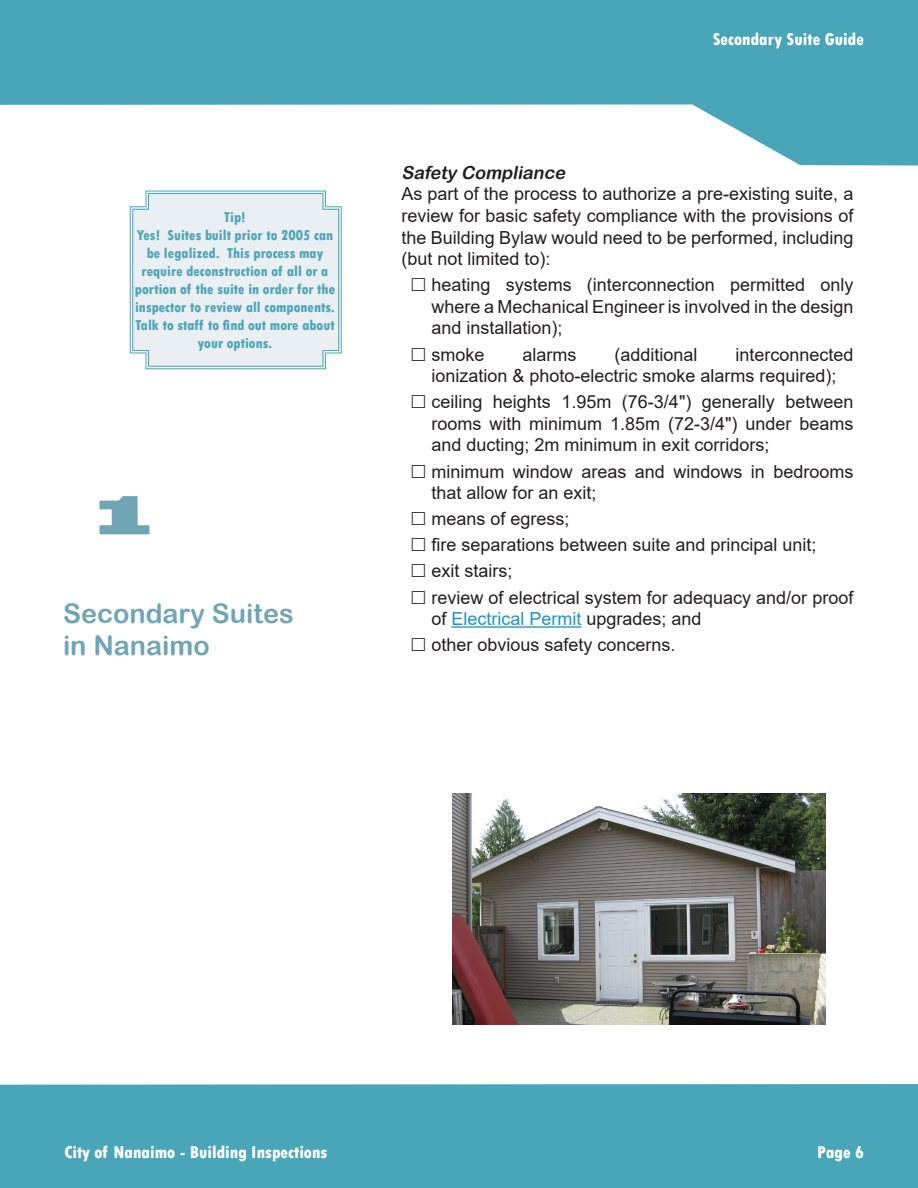
<style>
.page{position:relative;width:918px;height:1188px;background:#fff}
.page>*{position:absolute;margin:0;border:0;box-sizing:border-box;transform-origin:0 0}
.t1{font:51px "Blackoak Std";color:#70a5b6}
.t2{font:27px/32.4px "Arial Rounded MT Bold";color:#70a5b6}
.t3{font:18px/21.6px "Arial";color:#231f20;text-align:justify}
.t4{font:800 condensed 18px "Tw Cen";color:#fff}
.t5{font:italic 18px "Arial Rounded MT Bold";color:#231f20}
.t6{font:800 condensed 15px/18px "Tw Cen";color:#50a5b7;text-align:center}
.s1{color:#1f92cf}
</style>
<div class="page">
<svg style="left:0;top:0;width:918px;height:166px;fill:#49a5b8"></svg>
<svg style="left:0;top:1024px;width:918px;height:164px;fill:#49a5b8"></svg>
<hr style="left:451px;top:626px;width:130px;height:2px;background:#1f92cf">
<svg style="left:130px;top:191px;width:212px;height:178px"></svg>
<img style="left:453px;top:793px;width:373px;height:231px">
<p class="t6" style="left:224px;top:208px;width:23px">Tip!</p>
<p class="t6" style="left:135px;top:226px;width:202px">Yes! Suites built prior to 2005 can be legalized. This process may require deconstruction of all or a portion of the suite in order for the inspector to review all components.<br>Talk to staff to find out more about your options.</p>
<h1 class="t1" style="left:98px;top:481px;width:54px">1</h1>
<h2 class="t2" style="left:63px;top:597px;width:232px">Secondary Suites in Nanaimo</h2>
<p class="t4" style="left:713px;top:28px;width:153px">Secondary Suite Guide</p>
<p class="t5" style="left:401px;top:162px;width:169px">Safety Compliance</p>
<p class="t3" style="left:401px;top:183px;width:454px">As part of the process to authorize a pre-existing suite, a review for basic safety compliance with the provisions of the Building Bylaw would need to be performed, including (but not limited to):</p>
<p class="t3" style="left:431px;top:274px;width:424px">heating systems (interconnection permitted only where a Mechanical Engineer is involved in the design and installation);</p>
<p class="t3" style="left:431px;top:343px;width:55px">smoke</p>
<p class="t3" style="left:522px;top:343px;width:55px">alarms</p>
<p class="t3" style="left:614px;top:343px;width:85px">(additional</p>
<p class="t3" style="left:431px;top:343px;width:424px;text-indent:304px">interconnected ionization &amp; photo-electric smoke alarms required);</p>
<p class="t3" style="left:431px;top:391px;width:424px">ceiling heights 1.95m (76-3/4") generally between rooms with minimum 1. 85m (72-3/4") under beams and ducting; 2m minimum in exit corridors;</p>
<p class="t3" style="left:431px;top:460px;width:424px">minimum window areas and windows in bedrooms that allow for an exit;</p>
<p class="t3" style="left:431px;top:508px;width:140px">means of egress;</p>
<p class="t3" style="left:431px;top:534px;width:387px">fire separations between suite and principal unit;</p>
<p class="t3" style="left:431px;top:560px;width:83px">exit stairs;</p>
<p class="t3" style="left:431px;top:586px;width:424px">review of electrical system for adequacy and/or proof of <span class="s1">Electrical Permit</span> upgrades; and</p>
<p class="t3" style="left:431px;top:634px;width:242px">other obvious safety concerns.</p>
<p class="t4" style="left:64px;top:1142px;width:265px">City of Nanaimo - Building Inspections</p>
<p class="t4" style="left:817px;top:1142px;width:48px">Page 6</p>
</div>
